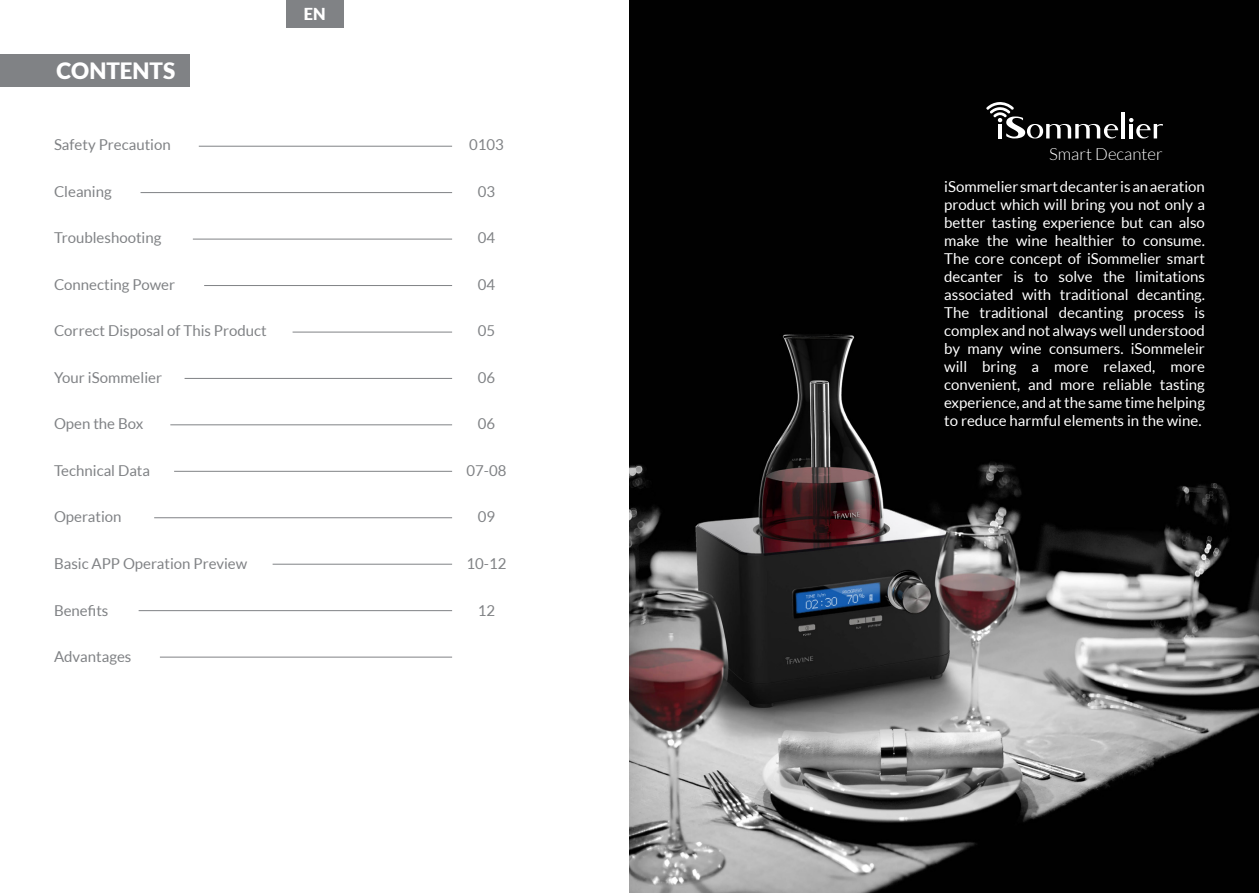
<style>
.page{position:relative;width:1259px;height:893px;background:#fff}
.page>*{position:absolute;margin:0;border:0;box-sizing:border-box;transform-origin:0 0}
.Big_Tittle-_Lato_Bla{font:900 22.5px "Lato";color:#fff}
.t1{font:300 16.8px "Lato";color:#fff}
.Paragraph_Style_2{font:900 16.5px "Lato";color:#fff}
.Content-10pt{font:15px/18px "Lato";color:#fff;text-align:justify}
.Content-10pt-2{font:15px "Lato";color:#808285}
</style>
<div class="page">
<div style="left:629px;top:0;width:630px;height:406px;background:#010101"></div>
<img style="left:629px;top:334px;width:630px;height:559px">
<div style="left:286px;top:0;width:57px;height:27px;background:#808285"></div>
<div style="left:0;top:54px;width:190px;height:33px;background:#808285"></div>
<hr style="left:199px;top:146px;width:253px;height:1px;background:#808285">
<hr style="left:204px;top:285px;width:248px;height:1px;background:#808285">
<hr style="left:170px;top:425px;width:282px;height:1px;background:#808285">
<hr style="left:140px;top:192px;width:312px;height:1px;background:#808285">
<hr style="left:292px;top:332px;width:160px;height:1px;background:#808285">
<hr style="left:174px;top:471px;width:278px;height:1px;background:#808285">
<hr style="left:193px;top:239px;width:259px;height:1px;background:#808285">
<hr style="left:185px;top:378px;width:267px;height:1px;background:#808285">
<hr style="left:154px;top:517px;width:298px;height:1px;background:#808285">
<hr style="left:139px;top:610px;width:313px;height:1px;background:#808285">
<hr style="left:160px;top:657px;width:292px;height:1px;background:#808285">
<hr style="left:273px;top:564px;width:179px;height:1px;background:#808285">
<svg style="left:986px;top:102px;width:132px;height:36px"></svg>
<svg style="left:1129px;top:118px;width:33px;height:20px"></svg>
<hr style="left:1121px;top:112px;width:3px;height:27px;background:#fff">
<p class="Big_Tittle-_Lato_Bla" style="left:57px;top:58px;width:120px">CONTENTS</p>
<p class="Content-10pt-2" style="left:54px;top:137px;width:118px">Safety Precaution</p>
<p class="Content-10pt-2" style="left:54px;top:183px;width:59px">Cleaning</p>
<p class="Content-10pt-2" style="left:54px;top:230px;width:109px">Troubleshooting</p>
<p class="Content-10pt-2" style="left:54px;top:276px;width:123px">Connecting Power</p>
<p class="Content-10pt-2" style="left:54px;top:323px;width:214px">Correct Disposal of This Product</p>
<p class="Content-10pt-2" style="left:54px;top:369px;width:110px">Your iSommelier</p>
<p class="Content-10pt-2" style="left:54px;top:416px;width:91px">Open the Box</p>
<p class="Content-10pt-2" style="left:54px;top:462px;width:98px">Technical Data</p>
<p class="Content-10pt-2" style="left:54px;top:509px;width:69px">Operation</p>
<p class="Content-10pt-2" style="left:54px;top:555px;width:195px">Basic APP Operation Preview</p>
<p class="Content-10pt-2" style="left:54px;top:602px;width:56px">Benefits</p>
<p class="Content-10pt-2" style="left:54px;top:648px;width:79px">Advantages</p>
<p class="Paragraph_Style_2" style="left:304px;top:4px;width:23px">EN</p>
<p class="Content-10pt-2" style="left:469px;top:137px;width:36px">0103</p>
<p class="Content-10pt-2" style="left:478px;top:183px;width:19px">03</p>
<p class="Content-10pt-2" style="left:478px;top:230px;width:19px">04</p>
<p class="Content-10pt-2" style="left:478px;top:276px;width:19px">04</p>
<p class="Content-10pt-2" style="left:478px;top:323px;width:19px">05</p>
<p class="Content-10pt-2" style="left:478px;top:369px;width:19px">06</p>
<p class="Content-10pt-2" style="left:478px;top:416px;width:19px">06</p>
<p class="Content-10pt-2" style="left:466px;top:462px;width:42px">07-08</p>
<p class="Content-10pt-2" style="left:478px;top:509px;width:19px">09</p>
<p class="Content-10pt-2" style="left:466px;top:555px;width:42px">10-12</p>
<p class="Content-10pt-2" style="left:478px;top:602px;width:19px">12</p>
<p class="t1" style="left:1049px;top:145px;width:115px">Smart Decanter</p>
<p class="Content-10pt" style="left:944px;top:177px;width:262px">iSommelier smart decanter is an aeration product which will bring you not only a better tasting experience but can also make the wine healthier to consume.<br>The core concept of iSommelier smart decanter is to solve the limitations associated with traditional decanting.<br>The traditional decanting process is complex and not always well understood by many wine consumers. iSommeleir will bring a more relaxed, more convenient, and more reliable tasting experience, and at the same time helping to reduce harmful elements in the wine.</p>
</div>
